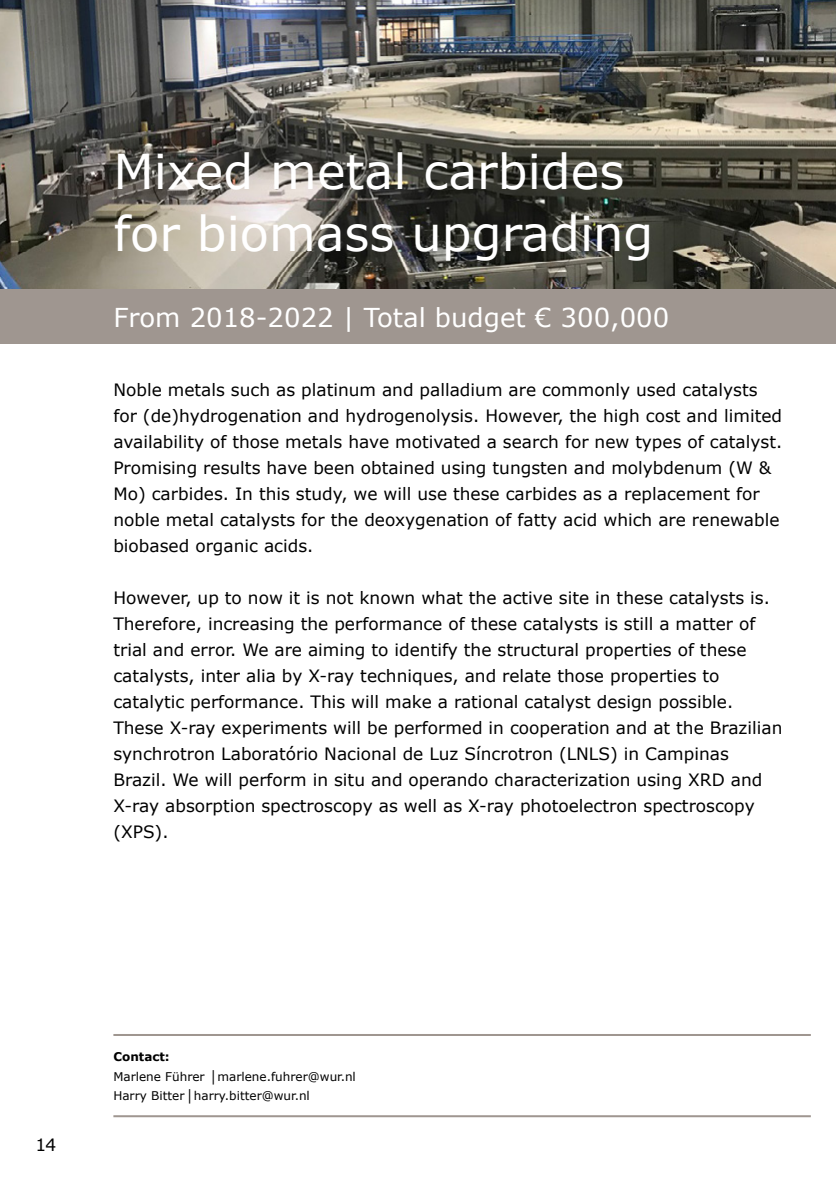
<style>
.page{position:relative;width:836px;height:1186px;background:#fff}
.page>*{position:absolute;margin:0;border:0;box-sizing:border-box;transform-origin:0 0}
._11_W_Subtitel_24_31{font:48px/62px "Verdana";color:#fff}
._12_W_Kop_13_13{font:26px "Verdana";color:#fff}
._21_W_Platte_tekst_8{font:17px/26px "Verdana";color:#000}
._27_W_Voetnoot_6_9_7{font:12px "Verdana";color:#000}
._27_W_Voetnoot_6_9_7-2{font:700 12px "Verdana";color:#000}
</style>
<div class="page">
<img style="left:0;top:0;width:836px;height:289px">
<hr style="left:113px;top:1114px;width:698px;height:2px;background:#9f9690">
<hr style="left:113px;top:1033px;width:698px;height:2px;background:#9f9690">
<div style="left:0;top:289px;width:836px;height:55px;background:#9f9690"></div>
<p class="_11_W_Subtitel_24_31" style="left:113px;top:141px;width:542px">Mixed metal carbides for biomass upgrading</p>
<p class="_12_W_Kop_13_13" style="left:113px;top:301px;width:557px">From 2018-2022 | Total budget € 300,000</p>
<p class="_21_W_Platte_tekst_8" style="left:113px;top:377px;width:670px">Noble metals such as platinum and palladium are commonly used catalysts for (de)hydrogenation and hydrogenolysis. However, the high cost and limited availability of those metals have motivated a search for new types of catalyst.<br>Promising results have been obtained using tungsten and molybdenum (W &amp; Mo) carbides. In this study, we will use these carbides as a replacement for noble metal catalysts for the deoxygenation of fatty acid which are renewable biobased organic acids.</p>
<p class="_21_W_Platte_tekst_8" style="left:113px;top:585px;width:658px">However, up to now it is not known what the active site in these catalysts is.<br>Therefore, increasing the performance of these catalysts is still a matter of trial and error. We are aiming to identify the structural properties of these catalysts, inter alia by X-ray techniques, and relate those properties to catalytic performance. This will make a rational catalyst design possible.</p>
<p class="_21_W_Platte_tekst_8" style="left:113px;top:715px;width:670px">These X-ray experiments will be performed in cooperation and at the Brazilian synchrotron Laboratório Nacional de Luz Síncrotron (LNLS) in Campinas<br>Brazil. We will perform in situ and operando characterization using XRD and</p>
<p class="_21_W_Platte_tekst_8" style="left:113px;top:793px;width:643px">X-ray absorption spectroscopy as well as X-ray photoelectron spectroscopy (XPS).</p>
<p class="_21_W_Platte_tekst_8" style="left:35px;top:1131px;width:22px">14</p>
<p class="_27_W_Voetnoot_6_9_7-2" style="left:113px;top:1048px;width:58px">Contact:</p>
<p class="_27_W_Voetnoot_6_9_7" style="left:113px;top:1068px;width:244px">Marlene Führer │marlene.fuhrer@wur.nl</p>
<p class="_27_W_Voetnoot_6_9_7" style="left:113px;top:1087px;width:198px">Harry Bitter│harry.bitter@wur.nl</p>
</div>
